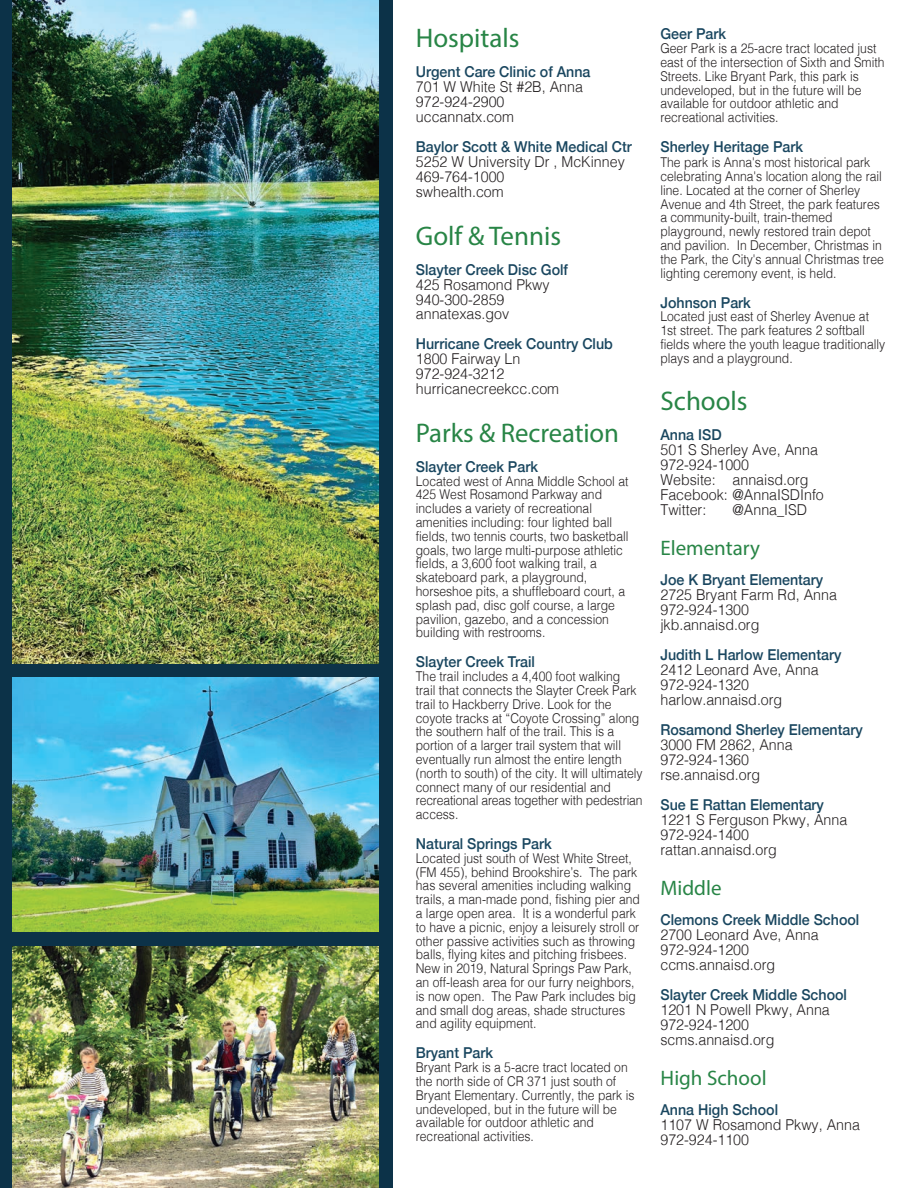
<style>
.page{position:relative;width:918px;height:1188px;background:#fff}
.page>*{position:absolute;margin:0;border:0;box-sizing:border-box;transform-origin:0 0}
.t1{font:27px "Myriad Pro";color:#288546}
.t2{font:21px "Myriad Pro";color:#288546}
.t3{font:300 15px/15px "Helvetica";color:#231f20;scale:.95 1}
.t4{font:500 15px "Helvetica Neue";color:#19465f;scale:.95 1}
.t5{font:300 13.5px/13.8px "Helvetica";color:#231f20;scale:.9 1}
</style>
<div class="page">
<div style="left:0;top:0;width:393px;height:1188px;background:#0c3248"></div>
<img style="left:12px;top:0;width:366px;height:664px">
<img style="left:12px;top:947px;width:366px;height:241px">
<img style="left:12px;top:678px;width:366px;height:254px">
<h1 class="t1" style="left:416px;top:21px;width:105px">Hospitals</h1>
<p class="t4" style="left:416px;top:60px;width:185px">Urgent Care Clinic of Anna</p>
<p class="t3" style="left:416px;top:78px;width:177px">701 W White St #2B, Anna<br>972-924-2900 uccannatx.com</p>
<p class="t4" style="left:416px;top:135px;width:229px">Baylor Scott &amp; White Medical Ctr</p>
<p class="t3" style="left:416px;top:153px;width:221px">5252 W University Dr , McKinney<br>469-764-1000<br>swhealth.com</p>
<h1 class="t1" style="left:416px;top:219px;width:147px">Golf &amp; Tennis</h1>
<p class="t4" style="left:416px;top:257px;width:162px">Slayter Creek Disc Golf</p>
<p class="t3" style="left:416px;top:276px;width:142px">425 Rosamond Pkwy<br>940-300-2859 annatexas.gov</p>
<p class="t4" style="left:416px;top:332px;width:209px">Hurricane Creek Country Club</p>
<p class="t3" style="left:416px;top:351px;width:152px">1800 Fairway Ln<br>972-924-3212 hurricanecreekcc.com</p>
<h1 class="t1" style="left:416px;top:416px;width:205px">Parks &amp; Recreation</h1>
<p class="t4" style="left:416px;top:454px;width:130px">Slayter Creek Park</p>
<p class="t5" style="left:416px;top:473px;width:238px">Located west of Anna Middle School at 425 West Rosamond Parkway and includes a variety of recreational amenities including: four lighted ball fields, two tennis courts, two basketball goals, two large multi-purpose athletic fields, a 3,600 foot walking trail, a skateboard park, a playground, horseshoe pits, a shuffleboard court, a splash pad, disc golf course, a large pavilion, gazebo, and a concession building with restrooms.</p>
<p class="t4" style="left:416px;top:650px;width:127px">Slayter Creek Trail</p>
<p class="t5" style="left:416px;top:669px;width:254px">The trail includes a 4,400 foot walking trail that connects the Slayter Creek Park trail to Hackberry Drive. Look for the coyote tracks at “Coyote Crossing” along the southern half of the trail. This is a portion of a larger trail system that will eventually run almost the entire length (north to south) of the city. It will ultimately connect many of our residential and recreational areas together with pedestrian access.</p>
<p class="t4" style="left:416px;top:832px;width:145px">Natural Springs Park</p>
<p class="t5" style="left:416px;top:850px;width:250px">Located just south of West White Street, (FM 455), behind Brookshire’s. The park has several amenities including walking trails, a man-made pond, fishing pier and a large open area. It is a wonderful park to have a picnic, enjoy a leisurely stroll or other passive activities such as throwing balls, flying kites and pitching frisbees.<br>New in 2019, Natural Springs Paw Park, an off-leash area for our furry neighbors, is now open. The Paw Park includes big and small dog areas, shade structures and agility equipment.</p>
<p class="t4" style="left:416px;top:1041px;width:83px">Bryant Park</p>
<p class="t5" style="left:416px;top:1060px;width:244px">Bryant Park is a 5-acre tract located on the north side of CR 371 just south of Bryant Elementary. Currently, the park is undeveloped, but in the future will be available for outdoor athletic and recreational activities.</p>
<p class="t4" style="left:660px;top:22px;width:71px">Geer Park</p>
<p class="t5" style="left:660px;top:41px;width:251px">Geer Park is a 25-acre tract located just east of the intersection of Sixth and Smith Streets. Like Bryant Park, this park is undeveloped, but in the future will be available for outdoor athletic and recreational activities.</p>
<p class="t4" style="left:660px;top:135px;width:152px">Sherley Heritage Park</p>
<p class="t5" style="left:660px;top:155px;width:250px">The park is Anna's most historical park celebrating Anna's location along the rail line. Located at the corner of Sherley Avenue and 4th Street, the park features a community-built, train-themed playground, newly restored train depot and pavilion. In December, Christmas in the Park, the City's annual Christmas tree lighting ceremony event, is held.</p>
<p class="t4" style="left:660px;top:290px;width:97px">Johnson Park</p>
<p class="t5" style="left:660px;top:309px;width:251px">Located just east of Sherley Avenue at 1st street. The park features 2 softball fields where the youth league traditionally plays and a playground.</p>
<h1 class="t1" style="left:660px;top:384px;width:89px">Schools</h1>
<p class="t4" style="left:660px;top:423px;width:66px">Anna ISD</p>
<p class="t3" style="left:660px;top:441px;width:174px">501 S Sherley Ave, Anna<br>972-924-1000<br>Website: annaisd.org<br>Facebook: @AnnaISDInfo<br>Twitter:</p>
<p class="t3" style="left:733px;top:501px;width:80px">@Anna_ISD</p>
<h2 class="t2" style="left:660px;top:535px;width:101px">Elementary</h2>
<p class="t4" style="left:660px;top:568px;width:173px">Joe K Bryant Elementary</p>
<p class="t3" style="left:660px;top:586px;width:187px">2725 Bryant Farm Rd, Anna<br>972-924-1300 jkb.annaisd.org</p>
<p class="t4" style="left:660px;top:643px;width:192px">Judith L Harlow Elementary</p>
<p class="t3" style="left:660px;top:661px;width:168px">2412 Leonard Ave, Anna<br>972-924-1320 harlow.annaisd.org</p>
<p class="t4" style="left:660px;top:718px;width:215px">Rosamond Sherley Elementary</p>
<p class="t3" style="left:660px;top:736px;width:141px">3000 FM 2862, Anna<br>972-924-1360 rse.annaisd.org</p>
<p class="t4" style="left:660px;top:793px;width:174px">Sue E Rattan Elementary</p>
<p class="t3" style="left:660px;top:811px;width:198px">1221 S Ferguson Pkwy, Anna<br>972-924-1400 rattan.annaisd.org</p>
<h2 class="t2" style="left:660px;top:875px;width:63px">Middle</h2>
<p class="t4" style="left:660px;top:908px;width:211px">Clemons Creek Middle School</p>
<p class="t3" style="left:660px;top:926px;width:168px">2700 Leonard Ave, Anna<br>972-924-1200 ccms.annaisd.org</p>
<p class="t4" style="left:660px;top:983px;width:198px">Slayter Creek Middle School</p>
<p class="t3" style="left:660px;top:1001px;width:180px">1201 N Powell Pkwy, Anna<br>972-924-1200 scms.annaisd.org</p>
<h2 class="t2" style="left:660px;top:1066px;width:108px">High School</h2>
<p class="t4" style="left:660px;top:1098px;width:125px">Anna High School</p>
<p class="t3" style="left:660px;top:1117px;width:212px">1107 W Rosamond Pkwy, Anna<br>972-924-1100</p>
</div>
